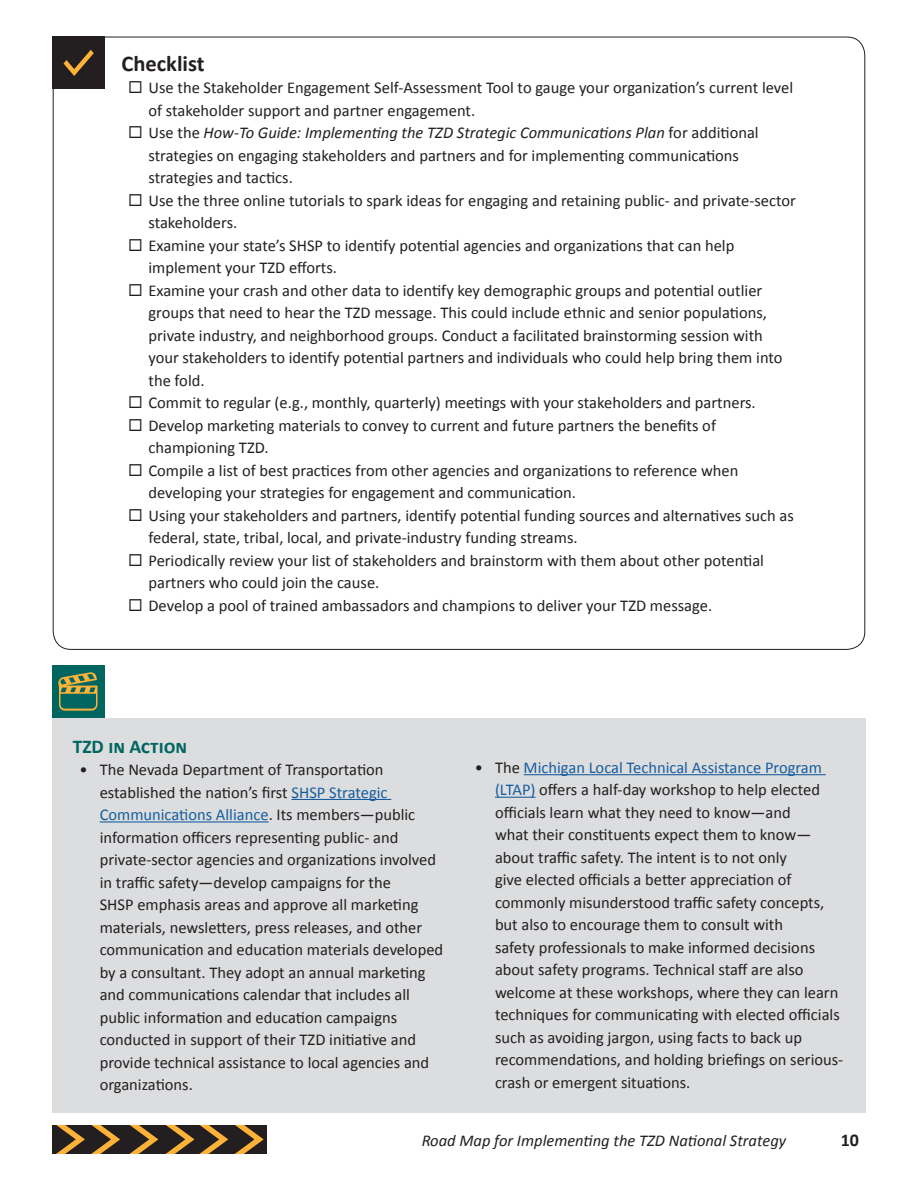
<style>
.page{position:relative;width:918px;height:1188px;background:#fff}
.page>*{position:absolute;margin:0;border:0;box-sizing:border-box;transform-origin:0 0}
.subhead_elements{font:700 22.5px "Calibri";color:#231f20}
.Sidebar_Header{font:700 19.5px "Calibri";color:#00665f}
.t1{font:700 18px "Calibri";color:#231f20}
.t2{font:16.5px/22.5px "Calibri";color:#231f20}
.t3{font:italic 16.5px "Calibri";color:#231f20}
.s1{font-style:italic}
.s2{color:#175d9e}
</style>
<div class="page">
<svg style="left:52px;top:1125px;width:215px;height:29px;background:#5a4426"></svg>
<svg style="left:52px;top:36px;width:814px;height:614px"></svg>
<div style="left:52px;top:37px;width:53px;height:52px;background:#231f20"></div>
<svg style="left:64px;top:50px;width:30px;height:26px"></svg>
<div style="left:52px;top:718px;width:814px;height:394px;background:#dcdddf"></div>
<hr style="left:292px;top:799px;width:99px;height:1px;background:#175d9e">
<hr style="left:100px;top:821px;width:169px;height:2px;background:#175d9e">
<hr style="left:524px;top:774px;width:302px;height:1px;background:#175d9e">
<hr style="left:495px;top:797px;width:41px;height:1px;background:#175d9e">
<div style="left:52px;top:665px;width:53px;height:53px;background:#00665f"></div>
<svg style="left:58px;top:672px;width:40px;height:39px"></svg>
<p class="subhead_elements" style="left:122px;top:49px;width:85px">Checklist</p>
<p class="t2" style="left:148px;top:76px;width:646px;text-indent:-20px">◻ Use the Stakeholder Engagement Self-Assessment Tool to gauge your organization’s current level of stakeholder support and partner engagement.</p>
<p class="t2" style="left:148px;top:121px;width:612px;text-indent:-20px">◻ Use the <span class="s1">How-To Guide: Implementing the TZD Strategic Communications Plan</span> for additional strategies on engaging stakeholders and partners and for implementing communications strategies and tactics.</p>
<p class="t2" style="left:148px;top:188px;width:649px;text-indent:-20px">◻ Use the three online tutorials to spark ideas for engaging and retaining public- and private-sector stakeholders.</p>
<p class="t2" style="left:148px;top:233px;width:587px;text-indent:-20px">◻ Examine your state’s SHSP to identify potential agencies and organizations that can help implement your TZD efforts.</p>
<p class="t2" style="left:148px;top:278px;width:636px;text-indent:-20px">◻ Examine your crash and other data to identify key demographic groups and potential outlier groups that need to hear the TZD message. This could include ethnic and senior populations, private industry, and neighborhood groups. Conduct a facilitated brainstorming session with your stakeholders to identify potential partners and individuals who could help bring them into the fold.</p>
<p class="t2" style="left:128px;top:391px;width:629px">◻ Commit to regular (e.g., monthly, quarterly) meetings with your stakeholders and partners.</p>
<p class="t2" style="left:148px;top:413px;width:569px;text-indent:-20px">◻ Develop marketing materials to convey to current and future partners the benefits of championing TZD.</p>
<p class="t2" style="left:148px;top:458px;width:591px;text-indent:-20px">◻ Compile a list of best practices from other agencies and organizations to reference when developing your strategies for engagement and communication.</p>
<p class="t2" style="left:148px;top:503px;width:647px;text-indent:-20px">◻ Using your stakeholders and partners, identify potential funding sources and alternatives such as federal, state, tribal, local, and private-industry funding streams.</p>
<p class="t2" style="left:148px;top:548px;width:617px;text-indent:-20px">◻ Periodically review your list of stakeholders and brainstorm with them about other potential partners who could join the cause.</p>
<p class="t2" style="left:128px;top:593px;width:585px">◻ Develop a pool of trained ambassadors and champions to deliver your TZD message.</p>
<p class="Sidebar_Header" style="left:73px;top:734px;width:116px">TZD in Action</p>
<p class="t2" style="left:100px;top:758px;width:345px;text-indent:-20px">• The Nevada Department of Transportation established the nation’s first <span class="s2">SHSP Strategic Communications Alliance</span>. Its members—public information officers representing public- and private-sector agencies and organizations involved in traffic safety—develop campaigns for the<br>SHSP emphasis areas and approve all marketing materials, newsletters, press releases, and other communication and education materials developed by a consultant. They adopt an annual marketing and communications calendar that includes all public information and education campaigns conducted in support of their TZD initiative and provide technical assistance to local agencies and organizations.</p>
<p class="t2" style="left:495px;top:755px;width:350px;text-indent:-20px">• The <span class="s2">Michigan Local Technical Assistance Program (LTAP)</span> offers a half-day workshop to help elected officials learn what they need to know—and<br>what their constituents expect them to know— about traffic safety. The intent is to not only<br>give elected officials a better appreciation of commonly misunderstood traffic safety concepts, but also to encourage them to consult with<br>safety professionals to make informed decisions about safety programs. Technical staff are also welcome at these workshops, where they can learn techniques for communicating with elected officials such as avoiding jargon, using facts to back up recommendations, and holding briefings on serious&shy;crash or emergent situations.</p>
<p class="t3" style="left:422px;top:1129px;width:366px">Road Map for Implementing the TZD National Strategy</p>
<p class="t1" style="left:841px;top:1129px;width:20px">10</p>
</div>
